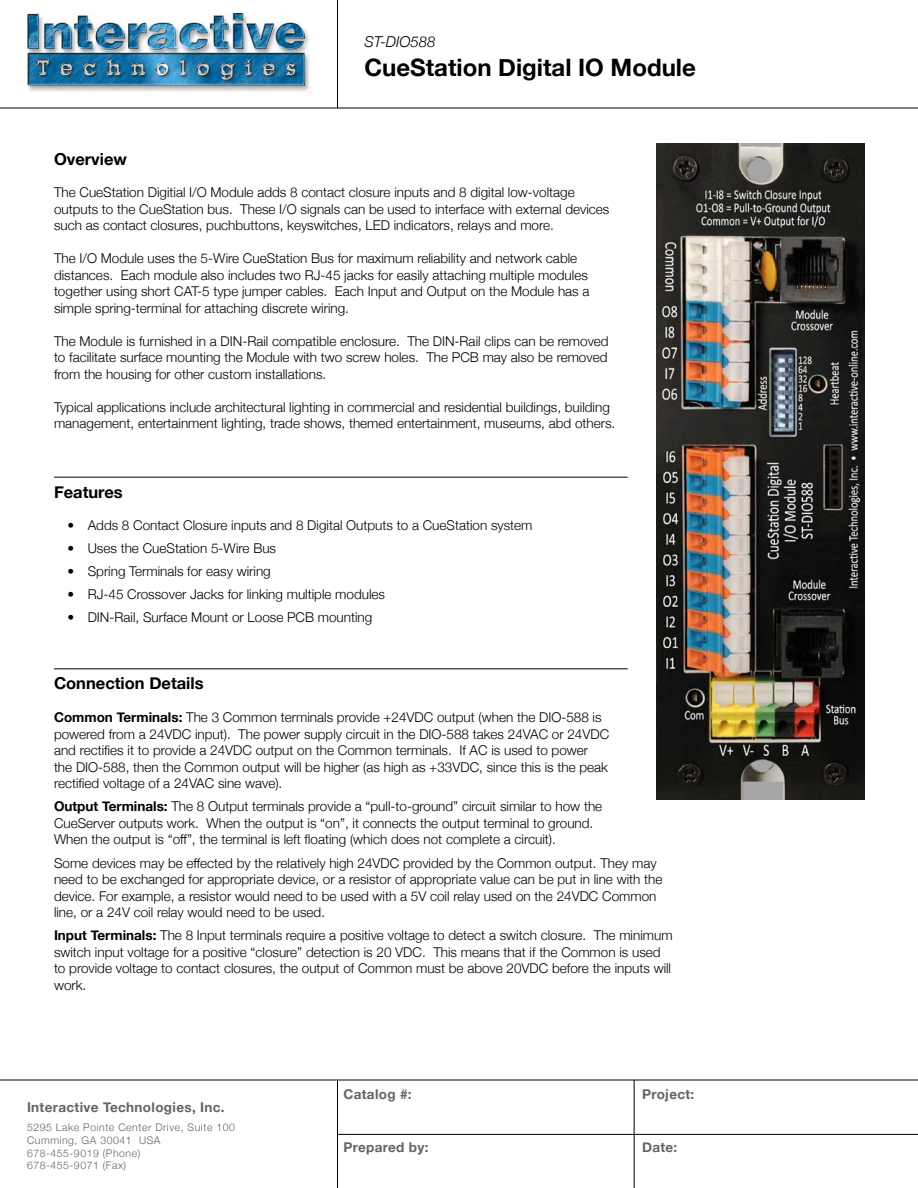
<style>
.page{position:relative;width:918px;height:1188px;background:#fff}
.page>*{position:absolute;margin:0;border:0;box-sizing:border-box;transform-origin:0 0}
.t1{font:700 24px "Helvetica Neue";color:#000}
.t2{font:700 16.5px "Helvetica Neue";color:#000}
.t3{font:italic 300 15px "Helvetica Neue";color:#000}
.t4{font:300 13.5px/16.5px "Helvetica Neue";color:#000}
.t5{font:700 13.5px "Helvetica Neue";letter-spacing:.025em;color:#636466}
.t6{font:300 10.5px "Helvetica Neue";letter-spacing:.05em;color:#636466}
.s1{font-weight:700}
</style>
<div class="page">
<img style="left:27px;top:14px;width:283px;height:78px">
<hr style="left:0;top:108px;width:918px;height:1px;background:#000">
<hr style="left:337px;top:0;width:1px;height:108px;background:#000">
<hr style="left:0;top:1080px;width:918px;height:1px;background:#000">
<hr style="left:337px;top:1134px;width:581px;height:1px;background:#000">
<hr style="left:337px;top:1080px;width:1px;height:108px;background:#000">
<hr style="left:634px;top:1080px;width:1px;height:108px;background:#000">
<hr style="left:54px;top:477px;width:574px;height:1px;background:#000">
<hr style="left:54px;top:668px;width:574px;height:1px;background:#000">
<img style="left:656px;top:143px;width:209px;height:656px">
<p class="t3" style="left:364px;top:30px;width:73px">ST-DIO588</p>
<p class="t1" style="left:364px;top:48px;width:333px">CueStation Digital IO Module</p>
<p class="t2" style="left:54px;top:146px;width:75px">Overview</p>
<p class="t4" style="left:54px;top:183px;width:557px">The CueStation Digitial I/O Module adds 8 contact closure inputs and 8 digital low-voltage outputs to the CueStation bus. These I/O signals can be used to interface with external devices such as contact closures, puchbuttons, keyswitches, LED indicators, relays and more.</p>
<p class="t4" style="left:54px;top:249px;width:537px">The I/O Module uses the 5-Wire CueStation Bus for maximum reliability and network cable distances. Each module also includes two RJ-45 jacks for easily attaching multiple modules together using short CAT-5 type jumper cables. Each Input and Output on the Module has a simple spring-terminal for attaching discrete wiring.</p>
<p class="t4" style="left:54px;top:332px;width:556px;text-align:justify">The Module is furnished in a DIN-Rail compatible enclosure. The DIN-Rail clips can be removed to facilitate surface mounting the Module with two screw holes. The PCB may also be removed from the housing for other custom installations.</p>
<p class="t4" style="left:54px;top:398px;width:563px">Typical applications include architectural lighting in commercial and residential buildings, building management, entertainment lighting, trade shows, themed entertainment, museums, abd others.</p>
<p class="t2" style="left:54px;top:479px;width:70px">Features</p>
<p class="t4" style="left:68px;top:516px;width:467px">• Adds 8 Contact Closure inputs and 8 Digital Outputs to a CueStation system</p>
<p class="t4" style="left:68px;top:539px;width:210px">• Uses the CueStation 5-Wire Bus</p>
<p class="t4" style="left:68px;top:562px;width:205px">• Spring Terminals for easy wiring</p>
<p class="t4" style="left:68px;top:585px;width:319px">• RJ-45 Crossover Jacks for linking multiple modules</p>
<p class="t4" style="left:68px;top:608px;width:306px">• DIN-Rail, Surface Mount or Loose PCB mounting</p>
<p class="t2" style="left:54px;top:671px;width:151px">Connection Details</p>
<p class="t4" style="left:54px;top:708px;width:557px"><span class="s1">Common Terminals:</span> The 3 Common terminals provide +24VDC output (when the DIO-588 is powered from a 24VDC input). The power supply circuit in the DIO-588 takes 24VAC or 24VDC and rectifies it to provide a 24VDC output on the Common terminals. If AC is used to power the DIO-588, then the Common output will be higher (as high as +33VDC, since this is the peak rectified voltage of a 24VAC sine wave).</p>
<p class="t4" style="left:54px;top:798px;width:550px"><span class="s1">Output Terminals:</span> The 8 Output terminals provide a “pull-to-ground” circuit similar to how the<br>CueServer outputs work. When the output is “on”, it connects the output terminal to ground.<br>When the output is “off”, the terminal is left floating (which does not complete a circuit).</p>
<p class="t4" style="left:54px;top:854px;width:610px">Some devices may be effected by the relatively high 24VDC provided by the Common output. They may need to be exchanged for appropriate device, or a resistor of appropriate value can be put in line with the device. For example, a resistor would need to be used with a 5V coil relay used on the 24VDC Common line, or a 24V coil relay would need to be used.</p>
<p class="t4" style="left:54px;top:927px;width:620px"><span class="s1">Input Terminals:</span> The 8 Input terminals require a positive voltage to detect a switch closure. The minimum switch input voltage for a positive “closure” detection is 20 VDC. This means that if the Common is used to provide voltage to contact closures, the output of Common must be above 20VDC before the inputs will work.</p>
<p class="t5" style="left:27px;top:1097px;width:199px">Interactive Technologies, Inc.</p>
<p class="t6" style="left:27px;top:1119px;width:210px">5295 Lake Pointe Center Drive, Suite 100</p>
<p class="t6" style="left:27px;top:1132px;width:135px">Cumming, GA 30041 USA</p>
<p class="t6" style="left:27px;top:1144px;width:115px">678-455-9019 (Phone)</p>
<p class="t6" style="left:27px;top:1157px;width:101px">678-455-9071 (Fax)</p>
<p class="t5" style="left:343px;top:1083px;width:70px">Catalog #:</p>
<p class="t5" style="left:642px;top:1083px;width:54px">Project:</p>
<p class="t5" style="left:343px;top:1136px;width:87px">Prepared by:</p>
<p class="t5" style="left:642px;top:1136px;width:37px">Date:</p>
</div>
